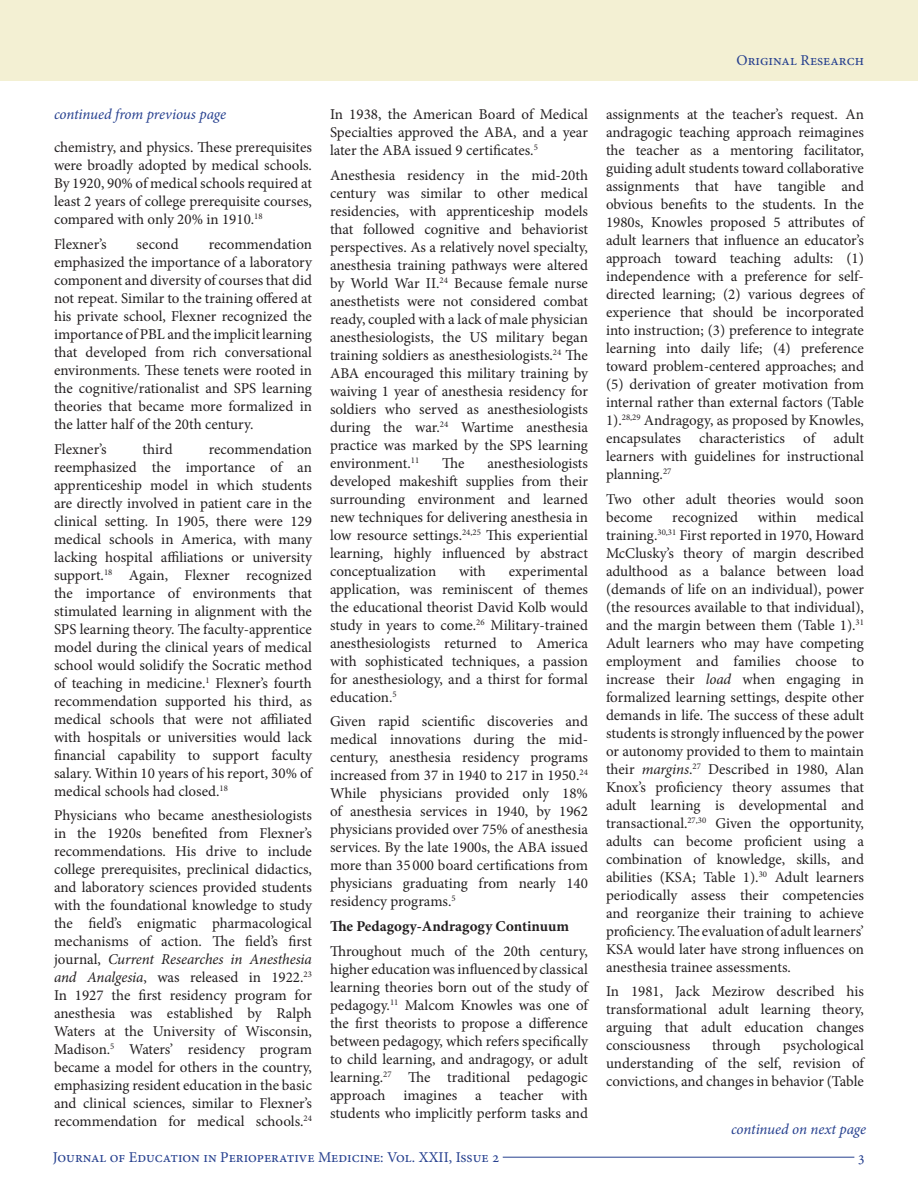
<style>
.page{position:relative;width:918px;height:1188px;background:#fff}
.page>*{position:absolute;margin:0;border:0;box-sizing:border-box;transform-origin:0 0}
.t1{font:15px/18px "Minion Pro";color:#231f20;text-align:justify}
.t2{font:15px "Minion Pro";color:#253f8e}
.t3{font:italic 15px "Minion Pro";letter-spacing:-.01em;color:#253f8e}
.t4{font:700 15px "Minion Pro";color:#231f20}
.s1{font-style:italic}
</style>
<div class="page">
<hr style="left:503px;top:1157px;width:351px;height:1px;background:#253f8e">
<div style="left:0;top:0;width:918px;height:81px;background:#f3f0d3"></div>
<p class="t2" style="left:737px;top:50px;width:129px">Original Research</p>
<p class="t3" style="left:54px;top:104px;width:174px">continued from previous page</p>
<p class="t1" style="left:54px;top:139px;width:260px">chemistry, and physics. These prerequisites were broadly adopted by medical schools.<br>By 1920, 90% of medical schools required at least 2 years of college prerequisite courses, compared with only 20% in 1910.<sup>18</sup></p>
<p class="t1" style="left:54px;top:235px;width:54px">Flexner’s</p>
<p class="t1" style="left:137px;top:235px;width:43px">second</p>
<p class="t1" style="left:54px;top:235px;width:260px;text-indent:155px">recommendation emphasized the importance of a laboratory component and diversity of courses that did not repeat. Similar to the training offered at his private school, Flexner recognized the importance of PBL and the implicit learning that developed from rich conversational environments. These tenets were rooted in the cognitive/rationalist and SPS learning theories that became more formalized in the latter half of the 20th century.</p>
<p class="t1" style="left:54px;top:440px;width:54px">Flexner’s</p>
<p class="t1" style="left:143px;top:440px;width:31px">third</p>
<p class="t1" style="left:54px;top:440px;width:261px;text-indent:155px">recommendation reemphasized the importance of an apprenticeship model in which students are directly involved in patient care in the clinical setting. In 1905, there were 129 medical schools in America, with many lacking hospital affiliations or university support.<sup>18</sup> Again, Flexner recognized the importance of environments that stimulated learning in alignment with the SPS learning theory. The faculty-apprentice model during the clinical years of medical school would solidify the Socratic method of teaching in medicine.<sup>1</sup> Flexner’s fourth recommendation supported his third, as medical schools that were not affiliated with hospitals or universities would lack financial capability to support faculty salary. Within 10 years of his report, 30% of medical schools had closed.<sup>18</sup></p>
<p class="t1" style="left:54px;top:807px;width:260px">Physicians who became anesthesiologists in the 1920s benefited from Flexner’s recommendations. His drive to include college prerequisites, preclinical didactics, and laboratory sciences provided students with the foundational knowledge to study the field’s enigmatic pharmacological mechanisms of action. The field’s first journal, <span class="s1">Current Researches in Anesthesia and Analgesia</span>, was released in 1922.<sup>23<br></sup>In 1927 the first residency program for anesthesia was established by Ralph Waters at the University of Wisconsin, Madison.<sup>5</sup> Waters’ residency program became a model for others in the country, emphasizing resident education in the basic and clinical sciences, similar to Flexner’s recommendation for medical schools.<sup>24</sup></p>
<p class="t1" style="left:330px;top:105px;width:260px">In 1938, the American Board of Medical Specialties approved the ABA, and a year later the ABA issued 9 certificates.<sup>5</sup></p>
<p class="t1" style="left:330px;top:166px;width:260px">Anesthesia residency in the mid-20th century was similar to other medical residencies, with apprenticeship models that followed cognitive and behaviorist perspectives. As a relatively novel specialty, anesthesia training pathways were altered by World War II.<sup>24</sup> Because female nurse anesthetists were not considered combat ready, coupled with a lack of male physician anesthesiologists, the US military began training soldiers as anesthesiologists.<sup>24</sup> The ABA encouraged this military training by waiving 1 year of anesthesia residency for soldiers who served as anesthesiologists during the war.<sup>24</sup> Wartime anesthesia practice was marked by the SPS learning environment.<sup>11</sup></p>
<p class="t1" style="left:442px;top:454px;width:24px">The</p>
<p class="t1" style="left:330px;top:454px;width:260px;text-indent:158px">anesthesiologists developed makeshift supplies from their surrounding environment and learned new techniques for delivering anesthesia in low resource settings.<sup>24,25</sup> This experiential learning, highly influenced by abstract conceptualization</p>
<p class="t1" style="left:330px;top:562px;width:260px;text-indent:179px">experimental application, was reminiscent of themes the educational theorist David Kolb would study in years to come.<sup>26</sup> Military-trained anesthesiologists returned to America with sophisticated techniques, a passion for anesthesiology, and a thirst for formal education.<sup>5</sup></p>
<p class="t1" style="left:330px;top:713px;width:260px">Given rapid scientific discoveries and medical innovations during the mid&shy;century, anesthesia residency programs increased from 37 in 1940 to 217 in 1950.<sup>24<br></sup>While physicians provided only 18% of anesthesia services in 1940, by 1962 physicians provided over 75% of anesthesia services. By the late 1900s, the ABA issued more than 35 000 board certifications from physicians graduating from nearly 140 residency programs.<sup>5</sup></p>
<p class="t4" style="left:330px;top:916px;width:241px">The Pedagogy-Andragogy Continuum</p>
<p class="t1" style="left:330px;top:942px;width:261px">Throughout much of the 20th century, higher education was influenced by classical learning theories born out of the study of pedagogy.<sup>11</sup> Malcom Knowles was one of the first theorists to propose a difference between pedagogy, which refers specifically to child learning, and andragogy, or adult learning.<sup>27</sup> The traditional pedagogic approach imagines a teacher with students who implicitly perform tasks and</p>
<p class="t1" style="left:459px;top:562px;width:28px">with</p>
<p class="t1" style="left:606px;top:105px;width:261px">assignments at the teacher’s request. An andragogic teaching approach reimagines the teacher as a mentoring facilitator, guiding adult students toward collaborative assignments that have tangible and obvious benefits to the students. In the 1980s, Knowles proposed 5 attributes of adult learners that influence an educator’s approach toward teaching adults: (1) independence with a preference for self&shy;directed learning; (2) various degrees of experience that should be incorporated into instruction; (3) preference to integrate learning into daily life; (4) preference toward problem-centered approaches; and (5) derivation of greater motivation from internal rather than external factors (Table 1).<sup>28,29</sup> Andragogy, as proposed by Knowles, encapsulates characteristics of adult learners with guidelines for instructional planning.<sup>27</sup></p>
<p class="t1" style="left:606px;top:490px;width:260px">Two other adult theories would soon become</p>
<p class="t1" style="left:606px;top:508px;width:260px;text-indent:211px">medical training.<sup>30,31</sup> First reported in 1970, Howard McClusky’s theory of margin described adulthood as a balance between load (demands of life on an individual), power (the resources available to that individual), and the margin between them (Table 1).<sup>31<br></sup>Adult learners who may have competing employment and families choose to increase their <span class="s1">load</span> when engaging in formalized learning settings, despite other demands in life. The success of these adult students is strongly influenced by the power or autonomy provided to them to maintain their <span class="s1">margins</span>.<sup>27</sup> Described in 1980, Alan Knox’s proficiency theory assumes that adult learning is developmental and transactional.<sup>27,30</sup> Given the opportunity, adults can become proficient using a combination of knowledge, skills, and abilities (KSA; Table 1).<sup>30</sup> Adult learners periodically assess their competencies and reorganize their training to achieve proficiency. The evaluation of adult learners’ KSA would later have strong influences on anesthesia trainee assessments.</p>
<p class="t1" style="left:606px;top:983px;width:260px">In 1981, Jack Mezirow described his transformational adult learning theory, arguing that adult education changes consciousness</p>
<p class="t1" style="left:672px;top:508px;width:67px">recognized</p>
<p class="t1" style="left:758px;top:508px;width:41px">within</p>
<p class="t1" style="left:606px;top:1037px;width:261px;text-indent:177px">psychological understanding of the self, revision of convictions, and changes in behavior (Table</p>
<p class="t1" style="left:712px;top:1037px;width:50px">through</p>
<p class="t3" style="left:731px;top:1119px;width:137px">continued on next page</p>
<p class="t2" style="left:53px;top:1147px;width:448px">Journal of Education in Perioperative Medicine: Vol. XXII, Issue 2</p>
<p class="t2" style="left:858px;top:1147px;width:9px">3</p>
</div>
